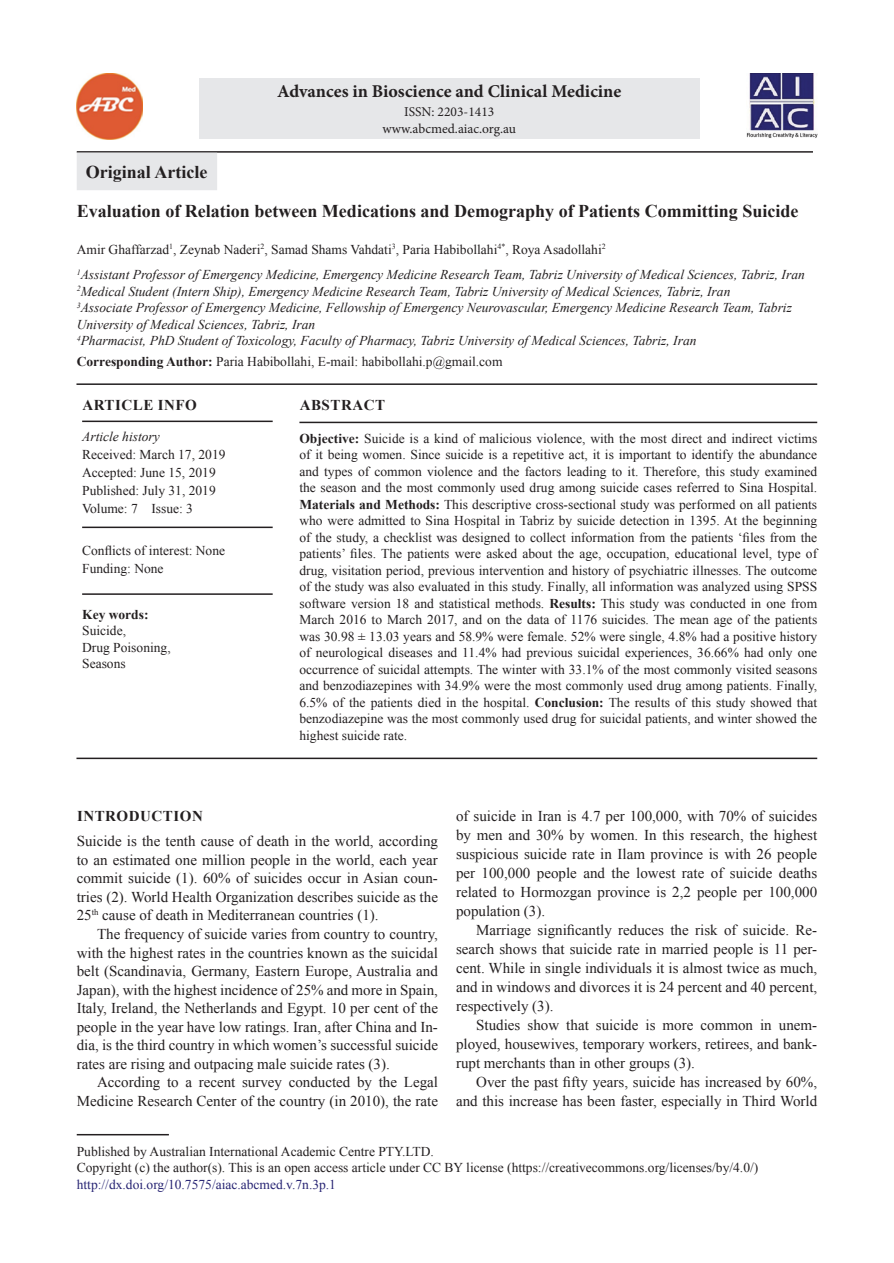
<style>
.page{position:relative;width:894px;height:1263px;background:#fff}
.page>*{position:absolute;margin:0;border:0;box-sizing:border-box;transform-origin:0 0}
.AT{font:700 18px "Times New Roman";color:#231f20}
.J_Name{font:700 18px "Minion Pro";color:#231f20}
.AH{font:700 18px "Times New Roman";color:#231f20}
.TX{font:15px/18.9px "Times New Roman";color:#231f20;text-align:justify}
.TXFL{font:15px/18.6px "Times New Roman";color:#231f20;text-align:justify}
.ART_INFO{font:700 15px "Times New Roman";letter-spacing:.035em;color:#231f20}
.ABSH{font:700 15px "Times New Roman";letter-spacing:.035em;color:#231f20}
.ABS{font:13.5px/16.5px "Times New Roman";color:#231f20;text-align:justify}
.AFF{font:italic 13.5px/16.5px "Times New Roman";color:#231f20}
.PUB_Details{font:13.5px/16.5px "Times New Roman";color:#231f20}
.HIS{font:13.5px/18px "Times New Roman";color:#231f20}
.AU{font:13.5px "Times New Roman";color:#231f20}
.ADD{font:13.5px "Times New Roman";color:#231f20}
.KWD{font:13.5px/16.5px "Times New Roman";color:#231f20}
.HIS_1{font:13.5px/18px "Times New Roman";color:#231f20}
.ISSN_Web{font:13.5px "Minion Pro";color:#231f20}
.ISSN_Num{font:13.5px "Minion Pro";color:#231f20}
.s1{font-weight:700}
.s2{font-style:italic}
.s3{color:#282574}
</style>
<div class="page">
<hr style="left:77px;top:151px;width:735px;height:2px;background:#231f20">
<div style="left:77px;top:153px;width:140px;height:37px;background:#e6e7e9"></div>
<hr style="left:76px;top:383px;width:740px;height:2px;background:#231f20">
<hr style="left:299px;top:422px;width:517px;height:1px;background:#231f20">
<hr style="left:76px;top:757px;width:740px;height:2px;background:#231f20">
<hr style="left:77px;top:1134px;width:92px;height:1px;background:#231f20">
<div style="left:199px;top:78px;width:500px;height:61px;background:#e6e7e9"></div>
<img style="left:746px;top:73px;width:70px;height:65px">
<img style="left:77px;top:73px;width:65px;height:66px">
<hr style="left:82px;top:420px;width:190px;height:2px;background:#231f20">
<hr style="left:82px;top:526px;width:190px;height:2px;background:#231f20">
<hr style="left:82px;top:593px;width:190px;height:2px;background:#231f20">
<p class="J_Name" style="left:277px;top:79px;width:345px">Advances in Bioscience and Clinical Medicine</p>
<p class="ISSN_Num" style="left:404px;top:103px;width:92px">ISSN: 2203-1413</p>
<p class="ISSN_Web" style="left:382px;top:119px;width:135px">www.abcmed.aiac.org.au</p>
<p class="AH" style="left:86px;top:159px;width:123px">Original Article</p>
<p class="AT" style="left:77px;top:198px;width:722px">Evaluation of Relation between Medications and Demography of Patients Committing Suicide</p>
<p class="AU" style="left:77px;top:239px;width:530px">Amir Ghaffarzad<sup>1</sup>, Zeynab Naderi<sup>2</sup>, Samad Shams Vahdati<sup>3</sup>, Paria Habibollahi<sup>4*</sup>, Roya Asadollahi<sup>2</sup></p>
<p class="AFF" style="left:77px;top:266px;width:729px"><sup>1</sup>Assistant Professor of Emergency Medicine, Emergency Medicine Research Team, Tabriz University of Medical Sciences, Tabriz, Iran <sup>2</sup>Medical Student (Intern Ship), Emergency Medicine Research Team, Tabriz University of Medical Sciences, Tabriz, Iran<br><sup>3</sup>Associate Professor of Emergency Medicine, Fellowship of Emergency Neurovascular, Emergency Medicine Research Team, Tabriz University of Medical Sciences, Tabriz, Iran<br><sup>4</sup>Pharmacist, PhD Student of Toxicology, Faculty of Pharmacy, Tabriz University of Medical Sciences, Tabriz, Iran</p>
<p class="ADD" style="left:77px;top:352px;width:427px"><span class="s1">Corresponding Author:</span> Paria Habibollahi, E-mail: habibollahi.p@gmail.com</p>
<p class="ABSH" style="left:299px;top:394px;width:87px">ABSTRACT</p>
<p class="ABS" style="left:299px;top:429px;width:519px"><span class="s1">Objective:</span> Suicide is a kind of malicious violence, with the most direct and indirect victims of it being women. Since suicide is a repetitive act, it is important to identify the abundance and types of common violence and the factors leading to it. Therefore, this study examined the season and the most commonly used drug among suicide cases referred to Sina Hospital.<br><span class="s1">Materials and Methods:</span> This descriptive cross-sectional study was performed on all patients who were admitted to Sina Hospital in Tabriz by suicide detection in 1395. At the beginning of the study, a checklist was designed to collect information from the patients ‘files from the patients’ files. The patients were asked about the age, occupation, educational level, type of drug, visitation period, previous intervention and history of psychiatric illnesses. The outcome of the study was also evaluated in this study. Finally, all information was analyzed using SPSS software version 18 and statistical methods. <span class="s1">Results:</span> This study was conducted in one from March 2016 to March 2017, and on the data of 1176 suicides. The mean age of the patients was 30.98 ± 13.03 years and 58.9% were female. 52% were single, 4.8% had a positive history of neurological diseases and 11.4% had previous suicidal experiences, 36.66% had only one occurrence of suicidal attempts. The winter with 33.1% of the most commonly visited seasons and benzodiazepines with 34.9% were the most commonly used drug among patients. Finally, 6.5% of the patients died in the hospital. <span class="s1">Conclusion:</span> The results of this study showed that benzodiazepine was the most commonly used drug for suicidal patients, and winter showed the highest suicide rate.</p>
<p class="ART_INFO" style="left:82px;top:394px;width:116px">ARTICLE INFO</p>
<p class="HIS" style="left:82px;top:427px;width:145px"><span class="s2">Article history<br></span>Received: March 17, 2019</p>
<p class="HIS" style="left:82px;top:463px;width:135px">Accepted: June 15, 2019</p>
<p class="HIS" style="left:82px;top:481px;width:135px">Published: July 31, 2019<br>Volume: 7 Issue: 3</p>
<p class="HIS_1" style="left:82px;top:541px;width:144px">Conflicts of interest: None<br>Funding: None</p>
<p class="KWD" style="left:82px;top:605px;width:90px"><span class="s1">Key words:<br></span>Suicide,<br>Drug Poisoning,<br>Seasons</p>
<p class="TX" style="left:456px;top:806px;width:362px">of suicide in Iran is 4.7 per 100,000, with 70% of suicides by men and 30% by women. In this research, the highest suspicious suicide rate in Ilam province is with 26 people per 100,000 people and the lowest rate of suicide deaths related to Hormozgan province is 2,2 people per 100,000 population (3).</p>
<p class="TX" style="left:456px;top:920px;width:362px;text-indent:20px">Marriage significantly reduces the risk of suicide. Re&shy;search shows that suicide rate in married people is 11 per&shy;cent. While in single individuals it is almost twice as much, and in windows and divorces it is 24 percent and 40 percent, respectively (3).</p>
<p class="TX" style="left:456px;top:1015px;width:362px;text-indent:20px">Studies show that suicide is more common in unem&shy;ployed, housewives, temporary workers, retirees, and bank&shy;rupt merchants than in other groups (3).</p>
<p class="TX" style="left:456px;top:1071px;width:362px;text-align:right">Over the past fifty years, suicide has increased by 60%, and this increase has been faster, especially in Third World</p>
<h1 class="ART_INFO" style="left:77px;top:805px;width:127px">INTRODUCTION</h1>
<p class="TXFL" style="left:77px;top:831px;width:362px">Suicide is the tenth cause of death in the world, according to an estimated one million people in the world, each year commit suicide (1). 60% of suicides occur in Asian coun&shy;tries (2). World Health Organization describes suicide as the 25<sup>th</sup> cause of death in Mediterranean countries (1).</p>
<p class="TX" style="left:77px;top:924px;width:362px;text-indent:20px">The frequency of suicide varies from country to country, with the highest rates in the countries known as the suicidal belt (Scandinavia, Germany, Eastern Europe, Australia and Japan), with the highest incidence of 25% and more in Spain, Italy, Ireland, the Netherlands and Egypt. 10 per cent of the people in the year have low ratings. Iran, after China and In&shy;dia, is the third country in which women’s successful suicide rates are rising and outpacing male suicide rates (3).</p>
<p class="TX" style="left:77px;top:1072px;width:362px;text-align:right">According to a recent survey conducted by the Legal<br>Medicine Research Center of the country (in 2010), the rate</p>
<p class="PUB_Details" style="left:77px;top:1142px;width:682px">Published by Australian International Academic Centre PTY.LTD.<br>Copyright (c) the author(s). This is an open access article under CC BY license (https://creativecommons.org/licenses/by/4.0/) <span class="s3">http://dx.doi.org/10.7575/aiac.abcmed.v.7n.3p.1</span></p>
</div>
